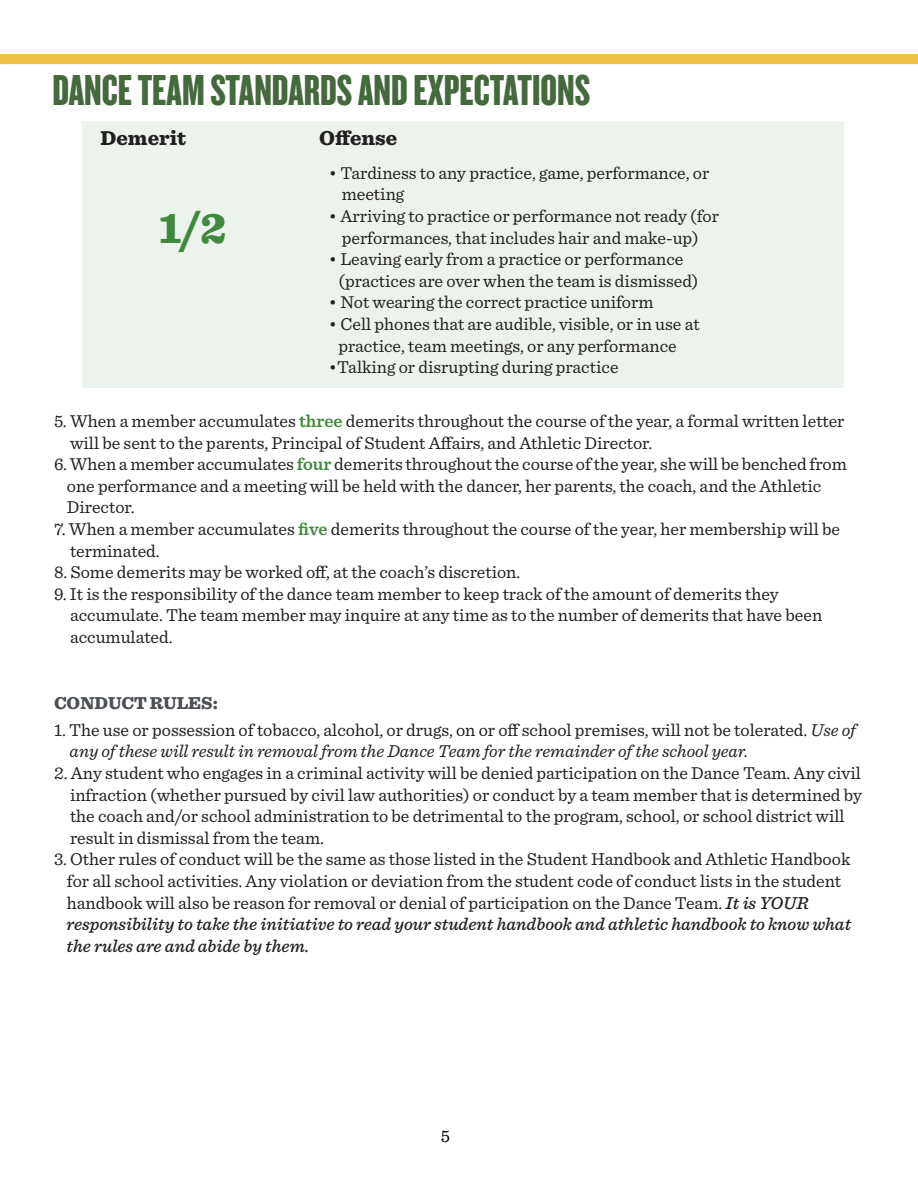
<style>
.page{position:relative;width:918px;height:1188px;background:#fff}
.page>*{position:absolute;margin:0;border:0;box-sizing:border-box;transform-origin:0 0}
.t1{font:45px "Knockout HTF68 Full Featherwt";color:#44693c}
.t2{font:900 45px "Sentinel";color:#41883f}
.t3{font:900 21px "Sentinel";color:#231f20}
.t4{font:18px/21.6px "Sentinel";color:#231f20}
.t5{font:900 18px "Sentinel";color:#4b4f54}
.t6{font:18px "Sentinel";color:#040503}
.s1{font-weight:600;color:#41883f}
.s2{font-style:italic}
.s3{font-weight:500;font-style:italic}
</style>
<div class="page">
<div style="left:0;top:54px;width:918px;height:10px;background:#f1be47"></div>
<div style="left:82px;top:122px;width:761px;height:266px;background:#ecf3ec"></div>
<h1 class="t1" style="left:52px;top:67px;width:540px">DANCE TEAM STANDARDS AND EXPECTATIONS</h1>
<p class="t3" style="left:100px;top:121px;width:87px">Demerit</p>
<p class="t3" style="left:319px;top:121px;width:79px">Offense</p>
<p class="t4" style="left:342px;top:161px;width:369px;text-indent:-13px">• Tardiness to any practice, game, performance, or meeting</p>
<p class="t4" style="left:329px;top:204px;width:392px;text-align:center">• Arriving to practice or performance not ready (for performances, that includes hair and make-up)</p>
<p class="t4" style="left:339px;top:247px;width:361px;text-indent:-10px">• Leaving early from a practice or performance (practices are over when the team is dismissed)</p>
<p class="t4" style="left:329px;top:290px;width:326px">• Not wearing the correct practice uniform</p>
<p class="t4" style="left:339px;top:312px;width:363px;text-indent:-10px">• Cell phones that are audible, visible, or in use at practice, team meetings, or any performance</p>
<p class="t4" style="left:329px;top:355px;width:291px">•Talking or disrupting during practice</p>
<h1 class="t2" style="left:159px;top:192px;width:69px">1/2</h1>
<p class="t4" style="left:70px;top:409px;width:776px;text-indent:-16px">5. When a member accumulates <span class="s1">three</span> demerits throughout the course of the year, a formal written letter will be sent to the parents, Principal of Student Affairs, and Athletic Director.</p>
<p class="t4" style="left:67px;top:452px;width:782px;text-indent:-13px">6. When a member accumulates <span class="s1">four</span> demerits throughout the course of the year, she will be benched from one performance and a meeting will be held with the dancer, her parents, the coach, and the Athletic<br>Director.</p>
<p class="t4" style="left:70px;top:517px;width:772px;text-indent:-16px">7. When a member accumulates <span class="s1">five</span> demerits throughout the course of the year, her membership will be terminated.</p>
<p class="t4" style="left:54px;top:560px;width:468px">8. Some demerits may be worked off, at the coach’s discretion.</p>
<p class="t4" style="left:70px;top:582px;width:754px;text-indent:-16px">9. It is the responsibility of the dance team member to keep track of the amount of demerits they accumulate. The team member may inquire at any time as to the number of demerits that have been accumulated.</p>
<p class="t5" style="left:54px;top:688px;width:165px">CONDUCT RULES:</p>
<p class="t4" style="left:70px;top:718px;width:788px;text-indent:-16px">1. The use or possession of tobacco, alcohol, or drugs, on or off school premises, will not be tolerated. <span class="s2">Use of any of these will result in removal from the Dance Team for the remainder of the school year.</span></p>
<p class="t4" style="left:70px;top:761px;width:794px;text-indent:-16px">2. Any student who engages in a criminal activity will be denied participation on the Dance Team. Any civil infraction (whether pursued by civil law authorities) or conduct by a team member that is determined by the coach and/or school administration to be detrimental to the program, school, or school district will result in dismissal from the team.</p>
<p class="t4" style="left:67px;top:848px;width:786px;text-indent:-13px">3. Other rules of conduct will be the same as those listed in the Student Handbook and Athletic Handbook for all school activities. Any violation or deviation from the student code of conduct lists in the student handbook will also be reason for removal or denial of participation on the Dance Team. <span class="s3">It is YOUR responsibility to take the initiative to read your student handbook and athletic handbook to know what the rules are and abide by them.</span></p>
<p class="t6" style="left:441px;top:1122px;width:11px">5</p>
</div>
